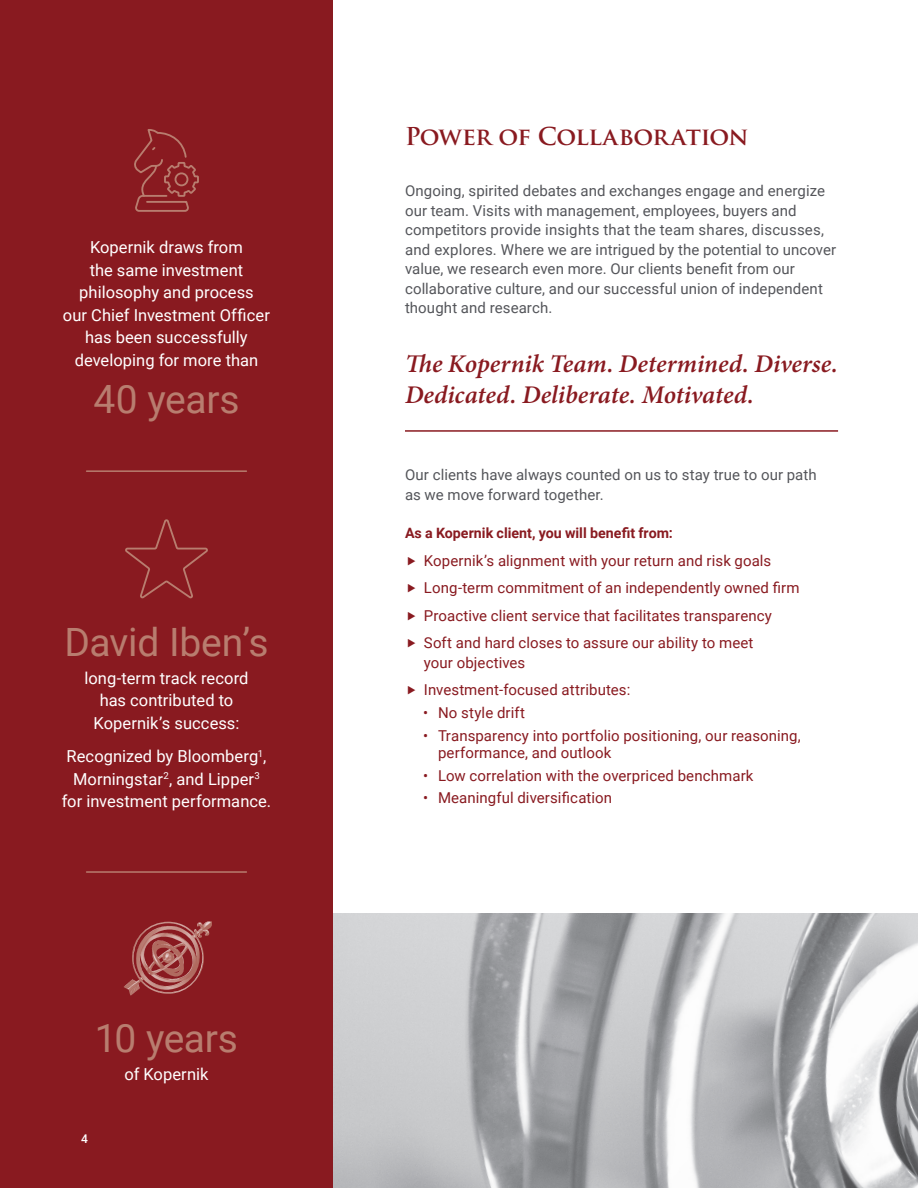
<style>
.page{position:relative;width:918px;height:1188px;background:#fff}
.page>*{position:absolute;margin:0;border:0;box-sizing:border-box;transform-origin:0 0}
.Stat{font:39px "Roboto";letter-spacing:-.01em;color:#b87d6f}
.highlight_ital{font:italic 600 25.5px/31.5px "Minion Pro";color:#891a20}
.Head_1{font:700 24px "Trajan Pro";letter-spacing:-.03em;color:#891a20}
.Sidebar_copy{font:16.5px/22.5px "Roboto";letter-spacing:.005em;color:#fff;text-align:center}
.body{font:15px/19.5px "Roboto";letter-spacing:.01em;color:#54555a}
.bullets{font:15px/19.5px "Roboto";letter-spacing:.005em;color:#891a20}
.bullets_indent{font:15px/17.2px "Roboto";letter-spacing:.005em;color:#891a20}
.subhead{font:700 14.25px "Roboto";color:#891a20}
.t1{font:500 12px "Roboto";color:#fff}
</style>
<div class="page">
<div style="left:0;top:0;width:333px;height:1188px;background:#891a20"></div>
<hr style="left:405px;top:430px;width:433px;height:2px;background:#891a20">
<hr style="left:87px;top:470px;width:159px;height:2px;background:#b87d6f">
<hr style="left:87px;top:871px;width:159px;height:2px;background:#b87d6f">
<img style="left:333px;top:914px;width:585px;height:274px">
<svg style="left:134px;top:129px;width:65px;height:83px"></svg>
<svg style="left:125px;top:519px;width:83px;height:80px"></svg>
<img style="left:124px;top:921px;width:88px;height:74px">
<p class="Sidebar_copy" style="left:63px;top:236px;width:209px">Kopernik draws from<br>the same investment philosophy and process<br>our Chief Investment Officer has been successfully developing for more than</p>
<p class="Stat" style="left:94px;top:372px;width:148px">40 years</p>
<p class="Stat" style="left:64px;top:615px;width:206px">David Iben’s</p>
<p class="Sidebar_copy" style="left:84px;top:666px;width:166px">long-term track record has contributed to<br>Kopernik’s success:</p>
<p class="Sidebar_copy" style="left:62px;top:744px;width:211px">Recognized by Bloomberg<sup>1</sup>,<br>Morningstar<sup>2</sup>, and Lipper<sup>3 </sup>for investment performance.</p>
<p class="Stat" style="left:95px;top:1011px;width:145px">10 years</p>
<p class="Sidebar_copy" style="left:125px;top:1062px;width:86px">of Kopernik</p>
<p class="t1" style="left:81px;top:1130px;width:8px">4</p>
<p class="Head_1" style="left:405px;top:122px;width:345px">Power of Collaboration</p>
<p class="body" style="left:405px;top:181px;width:433px">Ongoing, spirited debates and exchanges engage and energize our team. Visits with management, employees, buyers and competitors provide insights that the team shares, discusses, and explores. Where we are intrigued by the potential to uncover value, we research even more. Our clients benefit from our collaborative culture, and our successful union of independent thought and research.</p>
<p class="highlight_ital" style="left:405px;top:348px;width:435px">The Kopernik Team. Determined. Diverse.<br>Dedicated. Deliberate. Motivated.</p>
<p class="body" style="left:405px;top:464px;width:413px">Our clients have always counted on us to stay true to our path as we move forward together.</p>
<p class="subhead" style="left:405px;top:523px;width:269px">As a Kopernik client, you will benefit from:</p>
<p class="bullets" style="left:424px;top:550px;width:349px">Kopernik’s alignment with your return and risk goals</p>
<p class="bullets" style="left:424px;top:577px;width:377px">Long-term commitment of an independently owned firm</p>
<p class="bullets" style="left:424px;top:605px;width:350px">Proactive client service that facilitates transparency</p>
<p class="bullets" style="left:424px;top:633px;width:331px">Soft and hard closes to assure our ability to meet your objectives</p>
<p class="bullets" style="left:424px;top:680px;width:208px">Investment-focused attributes:</p>
<p class="bullets_indent" style="left:423px;top:704px;width:104px">• No style drift</p>
<p class="bullets_indent" style="left:438px;top:726px;width:364px;text-indent:-15px">• Transparency into portfolio positioning, our reasoning, performance, and outlook</p>
<p class="bullets_indent" style="left:423px;top:766px;width:332px">• Low correlation with the overpriced benchmark</p>
<p class="bullets_indent" style="left:423px;top:789px;width:191px">• Meaningful diversification</p>
</div>
